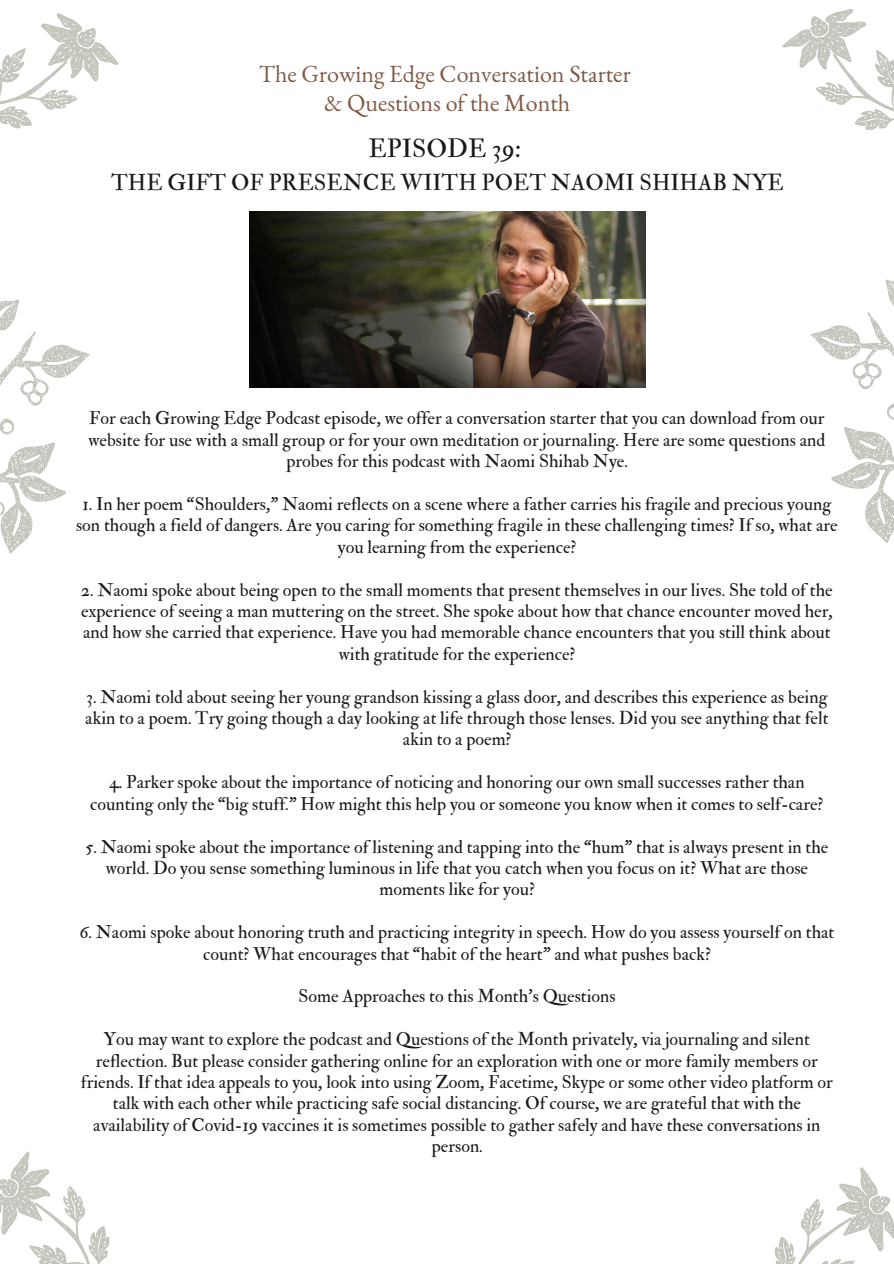
<style>
.page{position:relative;width:894px;height:1264px;background:#fff}
.page>*{position:absolute;margin:0;border:0;box-sizing:border-box;transform-origin:0 0}
.t1{font:25.5px "IM FELL Double Pica Roman";color:#1b1815}
.t2{font:24px "EB Garamond";color:#805843}
.t3{font:22.5px "IM FELL Double Pica Roman";color:#1b1815}
.t4{font:18px/21.5px "IM FELL Double Pica Roman";color:#1b1815;text-align:center}
</style>
<div class="page">
<svg style="left:0;top:13px;width:119px;height:116px"></svg>
<svg style="left:782px;top:9px;width:111px;height:121px"></svg>
<svg style="left:0;top:1151px;width:110px;height:112px"></svg>
<svg style="left:774px;top:1167px;width:119px;height:96px"></svg>
<svg style="left:0;top:299px;width:90px;height:255px"></svg>
<svg style="left:811px;top:279px;width:82px;height:264px"></svg>
<img style="left:249px;top:212px;width:396px;height:175px">
<p class="t2" style="left:259px;top:57px;width:373px">The Growing Edge Conversation Starter</p>
<p class="t2" style="left:324px;top:87px;width:248px">&amp; Questions of the Month</p>
<p class="t1" style="left:368px;top:133px;width:154px">EPISODE 39:</p>
<p class="t3" style="left:111px;top:168px;width:674px">THE GIFT OF PRESENCE WIITH POET NAOMI SHIHAB NYE</p>
<p class="t4" style="left:88px;top:408px;width:738px">For each Growing Edge Podcast episode, we offer a conversation starter that you can download from our website for use with a small group or for your own meditation or journaling. Here are some questions and probes for this podcast with Naomi Shihab Nye.</p>
<p class="t4" style="left:76px;top:493px;width:762px">1. In her poem “Shoulders,” Naomi reflects on a scene where a father carries his fragile and precious young son though a field of dangers. Are you caring for something fragile in these challenging times? If so, what are you learning from the experience?</p>
<p class="t4" style="left:81px;top:579px;width:753px">2. Naomi spoke about being open to the small moments that present themselves in our lives. She told of the experience of seeing a man muttering on the street. She spoke about how that chance encounter moved her, and how she carried that experience. Have you had memorable chance encounters that you still think about with gratitude for the experience?</p>
<p class="t4" style="left:85px;top:686px;width:744px">3. Naomi told about seeing her young grandson kissing a glass door, and describes this experience as being akin to a poem. Try going though a day looking at life through those lenses. Did you see anything that felt akin to a poem?</p>
<p class="t4" style="left:90px;top:772px;width:734px">4. Parker spoke about the importance of noticing and honoring our own small successes rather than counting only the “big stuff.” How might this help you or someone you know when it comes to self-care?</p>
<p class="t4" style="left:85px;top:836px;width:744px">5. Naomi spoke about the importance of listening and tapping into the “hum” that is always present in the world. Do you sense something luminous in life that you catch when you focus on it? What are those moments like for you?</p>
<p class="t4" style="left:79px;top:921px;width:756px">6. Naomi spoke about honoring truth and practicing integrity in speech. How do you assess yourself on that count? What encourages that “habit of the heart" and what pushes back?</p>
<p class="t4" style="left:298px;top:985px;width:318px">Some Approaches to this Month’s Questions</p>
<p class="t4" style="left:81px;top:1028px;width:753px">You may want to explore the podcast and Questions of the Month privately, via journaling and silent reflection. But please consider gathering online for an exploration with one or more family members or friends. If that idea appeals to you, look into using Zoom, Facetime, Skype or some other video platform or talk with each other while practicing safe social distancing. Of course, we are grateful that with the availability of Covid-19 vaccines it is sometimes possible to gather safely and have these conversations in person.</p>
</div>
